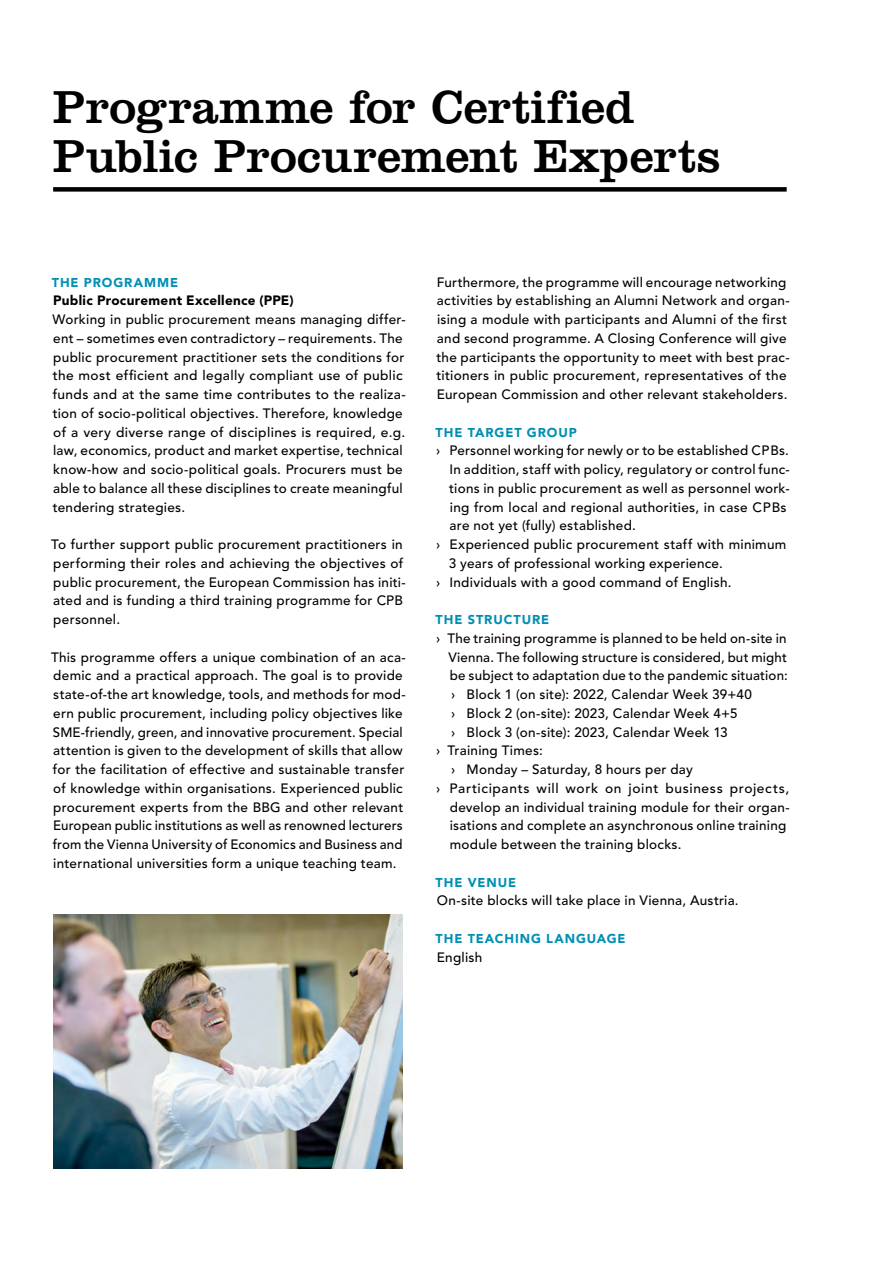
<style>
.page{position:relative;width:893px;height:1263px;background:#fff}
.page>*{position:absolute;margin:0;border:0;box-sizing:border-box;transform-origin:0 0}
.WU17_Headline_A4{font:48px/48.8px "Clarendon LT Std";color:#000}
.WU17_Copy_EN{font:500 13.5px/18.8px "Avenir LT Std";letter-spacing:.02em;color:#000}
.WU17_Zwiti_2__Bold{font:900 13.5px "Avenir LT Std";letter-spacing:.02em;color:#000}
.WU17_Zwiti_1__Versal{font:900 12.75px "Avenir LT Std";letter-spacing:.07em;color:#008fb3}
</style>
<div class="page">
<img style="left:53px;top:915px;width:350px;height:253px">
<div style="left:53px;top:187px;width:734px;height:5px;background:#000"></div>
<p class="WU17_Headline_A4" style="left:53px;top:83px;width:669px">Programme for Certified<br>Public Procurement Experts</p>
<p class="WU17_Zwiti_1__Versal" style="left:52px;top:274px;width:128px">THE PROGRAMME</p>
<p class="WU17_Zwiti_2__Bold" style="left:53px;top:293px;width:242px">Public Procurement Excellence (PPE)</p>
<p class="WU17_Copy_EN" style="left:53px;top:310px;width:355px">Working in public procurement means managing differ&shy;ent – sometimes even contradictory – requirements. The public procurement practitioner sets the conditions for the most efficient and legally compliant use of public funds and at the same time contributes to the realiza&shy;tion of socio-political objectives. Therefore, knowledge of a very diverse range of disciplines is required, e.g. law, economics, product and market expertise, technical know-how and socio-political goals. Procurers must be able to balance all these disciplines to create meaningful tendering strategies.</p>
<p class="WU17_Copy_EN" style="left:51px;top:535px;width:356px">To further support public procurement practitioners in performing their roles and achieving the objectives of public procurement, the European Commission has initi&shy;ated and is funding a third training programme for CPB personnel.</p>
<p class="WU17_Copy_EN" style="left:51px;top:648px;width:356px">This programme offers a unique combination of an aca&shy;demic and a practical approach. The goal is to provide state-of-the art knowledge, tools, and methods for mod&shy;ern public procurement, including policy objectives like SME-friendly, green, and innovative procurement. Special attention is given to the development of skills that allow for the facilitation of effective and sustainable transfer of knowledge within organisations. Experienced public procurement experts from the BBG and other relevant European public institutions as well as renowned lecturers from the Vienna University of Economics and Business and international universities form a unique teaching team.</p>
<p class="WU17_Copy_EN" style="left:436px;top:273px;width:355px">Furthermore, the programme will encourage networking activities by establishing an Alumni Network and organ&shy;ising a module with participants and Alumni of the first and second programme. A Closing Conference will give the participants the opportunity to meet with best prac&shy;titioners in public procurement, representatives of the European Commission and other relevant stakeholders.</p>
<p class="WU17_Zwiti_1__Versal" style="left:436px;top:424px;width:143px">THE TARGET GROUP</p>
<p class="WU17_Copy_EN" style="left:449px;top:442px;width:342px;text-indent:-13px">› Personnel working for newly or to be established CPBs.<br>In addition, staff with policy, regulatory or control func&shy;tions in public procurement as well as personnel work&shy;ing from local and regional authorities, in case CPBs are not yet (fully) established.</p>
<p class="WU17_Copy_EN" style="left:449px;top:535px;width:339px;text-indent:-13px">› Experienced public procurement staff with minimum<br>3 years of professional working experience.</p>
<p class="WU17_Copy_EN" style="left:436px;top:573px;width:297px">› Individuals with a good command of English.</p>
<p class="WU17_Zwiti_1__Versal" style="left:436px;top:612px;width:115px">THE STRUCTURE</p>
<p class="WU17_Copy_EN" style="left:448px;top:629px;width:341px;text-align:justify;text-indent:-12px">› The training programme is planned to be held on-site in Vienna. The following structure is considered, but might be subject to adaptation due to the pandemic situation:</p>
<p class="WU17_Copy_EN" style="left:451px;top:685px;width:302px">› Block 1 (on site): 2022, Calendar Week 39+40</p>
<p class="WU17_Copy_EN" style="left:451px;top:704px;width:288px">› Block 2 (on-site): 2023, Calendar Week 4+5</p>
<p class="WU17_Copy_EN" style="left:451px;top:723px;width:278px">› Block 3 (on-site): 2023, Calendar Week 13</p>
<p class="WU17_Copy_EN" style="left:436px;top:742px;width:108px">› Training Times:</p>
<p class="WU17_Copy_EN" style="left:451px;top:760px;width:243px">› Monday – Saturday, 8 hours per day</p>
<p class="WU17_Copy_EN" style="left:450px;top:779px;width:341px;text-indent:-14px">› Participants will work on joint business projects, develop an individual training module for their organ&shy;isations and complete an asynchronous online training module between the training blocks.</p>
<p class="WU17_Zwiti_1__Versal" style="left:436px;top:874px;width:82px">THE VENUE</p>
<p class="WU17_Copy_EN" style="left:437px;top:892px;width:303px">On-site blocks will take place in Vienna, Austria.</p>
<p class="WU17_Zwiti_1__Versal" style="left:436px;top:931px;width:191px">THE TEACHING LANGUAGE</p>
<p class="WU17_Copy_EN" style="left:437px;top:948px;width:47px">English</p>
</div>
